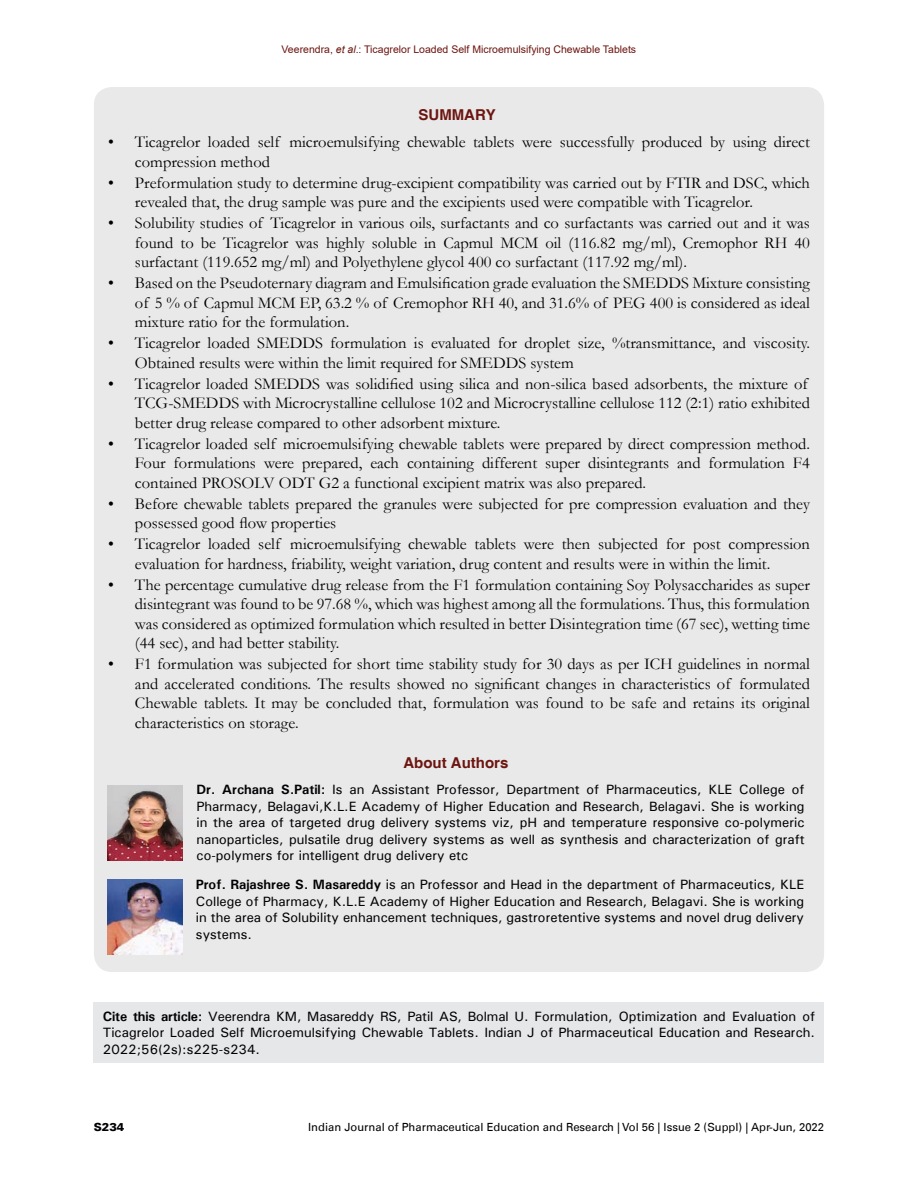
<style>
.page{position:relative;width:918px;height:1188px;background:#fff}
.page>*{position:absolute;margin:0;border:0;box-sizing:border-box;transform-origin:0 0}
.t1{font:16.5px/19.5px "Garamond";color:#010003}
.t2{font:700 15px "Helvetica";color:#6d1510}
.t3{font:500 13.5px/16.5px "Univers";color:#010003;text-align:justify}
.t4{font:11.25px "Univers LT";color:#010003}
.t5{font:900 11.25px "Univers LT";color:#010003}
.t6{font:10.5px "Arial";color:#6d1510}
.s1{font-style:italic}
.s2{font-weight:700}
</style>
<div class="page">
<div style="left:94px;top:1003px;width:730px;height:60px;background:#e6e7e8"></div>
<div style="left:94px;top:87px;width:730px;height:885px;background:#e9e9e9;border-radius:18px"></div>
<img style="left:108px;top:785px;width:75px;height:75px">
<img style="left:108px;top:880px;width:75px;height:75px">
<p class="t6" style="left:282px;top:42px;width:356px">Veerendra, <span class="s1">et al</span>.: Ticagrelor Loaded Self Microemulsifying Chewable Tablets</p>
<p class="t2" style="left:418px;top:105px;width:79px">SUMMARY</p>
<p class="t1" style="left:135px;top:132px;width:677px;text-indent:-27px">• Ticagrelor loaded self microemulsifying chewable tablets were successfully produced by using direct compression method</p>
<p class="t1" style="left:135px;top:173px;width:677px;text-indent:-27px">• Preformulation study to determine drug-excipient compatibility was carried out by FTIR and DSC, which revealed that, the drug sample was pure and the excipients used were compatible with Ticagrelor.</p>
<p class="t1" style="left:135px;top:213px;width:677px;text-align:justify;text-indent:-27px">• Solubility studies of Ticagrelor in various oils, surfactants and co surfactants was carried out and it was found to be Ticagrelor was highly soluble in Capmul MCM oil (116.82 mg/ml), Cremophor RH 40 surfactant (119.652 mg/ml) and Polyethylene glycol 400 co surfactant (117.92 mg/ml).</p>
<p class="t1" style="left:135px;top:273px;width:677px;text-align:justify;text-indent:-27px">• Based on the Pseudoternary diagram and Emulsification grade evaluation the SMEDDS Mixture consisting of 5 % of Capmul MCM EP, 63.2 % of Cremophor RH 40, and 31.6% of PEG 400 is considered as ideal mixture ratio for the formulation.</p>
<p class="t1" style="left:135px;top:333px;width:676px;text-indent:-27px">• Ticagrelor loaded SMEDDS formulation is evaluated for droplet size, %transmittance, and viscosity.<br>Obtained results were within the limit required for SMEDDS system</p>
<p class="t1" style="left:135px;top:374px;width:676px;text-indent:-27px">• Ticagrelor loaded SMEDDS was solidified using silica and non-silica based adsorbents, the mixture of<br>TCG-SMEDDS with Microcrystalline cellulose 102 and Microcrystalline cellulose 112 (2:1) ratio exhibited better drug release compared to other adsorbent mixture.</p>
<p class="t1" style="left:135px;top:434px;width:677px;text-align:justify;text-indent:-27px">• Ticagrelor loaded self microemulsifying chewable tablets were prepared by direct compression method.<br>Four formulations were prepared, each containing different super disintegrants and formulation F4 contained PROSOLV ODT G2 a functional excipient matrix was also prepared.</p>
<p class="t1" style="left:135px;top:494px;width:677px;text-indent:-27px">• Before chewable tablets prepared the granules were subjected for pre compression evaluation and they possessed good flow properties</p>
<p class="t1" style="left:135px;top:534px;width:676px;text-indent:-27px">• Ticagrelor loaded self microemulsifying chewable tablets were then subjected for post compression evaluation for hardness, friability, weight variation, drug content and results were in within the limit.</p>
<p class="t1" style="left:135px;top:575px;width:677px;text-align:justify;text-indent:-27px">• The percentage cumulative drug release from the F1 formulation containing Soy Polysaccharides as super disintegrant was found to be 97.68 %, which was highest among all the formulations. Thus, this formulation was considered as optimized formulation which resulted in better Disintegration time (67 sec), wetting time (44 sec), and had better stability.</p>
<p class="t1" style="left:135px;top:654px;width:677px;text-align:justify;text-indent:-27px">• F1 formulation was subjected for short time stability study for 30 days as per ICH guidelines in normal and accelerated conditions. The results showed no significant changes in characteristics of formulated Chewable tablets. It may be concluded that, formulation was found to be safe and retains its original characteristics on storage.</p>
<p class="t2" style="left:403px;top:754px;width:106px">About Authors</p>
<p class="t3" style="left:196px;top:781px;width:610px"><span class="s2">Dr. Archana S.Patil:</span> Is an Assistant Professor, Department of Pharmaceutics, KLE College of Pharmacy, Belagavi,K.L.E Academy of Higher Education and Research, Belagavi. She is working in the area of targeted drug delivery systems viz, pH and temperature responsive co-polymeric nanoparticles, pulsatile drug delivery systems as well as synthesis and characterization of graft co-polymers for intelligent drug delivery etc</p>
<p class="t3" style="left:196px;top:876px;width:610px"><span class="s2">Prof. Rajashree S. Masareddy</span> is an Professor and Head in the department of Pharmaceutics, KLE College of Pharmacy, K.L.E Academy of Higher Education and Research, Belagavi. She is working in the area of Solubility enhancement techniques, gastroretentive systems and novel drug delivery systems.</p>
<p class="t3" style="left:103px;top:1008px;width:714px"><span class="s2">Cite this article:</span> Veerendra KM, Masareddy RS, Patil AS, Bolmal U. Formulation, Optimization and Evaluation of Ticagrelor Loaded Self Microemulsifying Chewable Tablets. Indian J of Pharmaceutical Education and Research.<br>2022;56(2s):s225-s234.</p>
<p class="t5" style="left:94px;top:1120px;width:32px">S234</p>
<p class="t4" style="left:308px;top:1120px;width:517px">Indian Journal of Pharmaceutical Education and Research | Vol 56 | Issue 2 (Suppl) | Apr-Jun, 2022</p>
</div>
